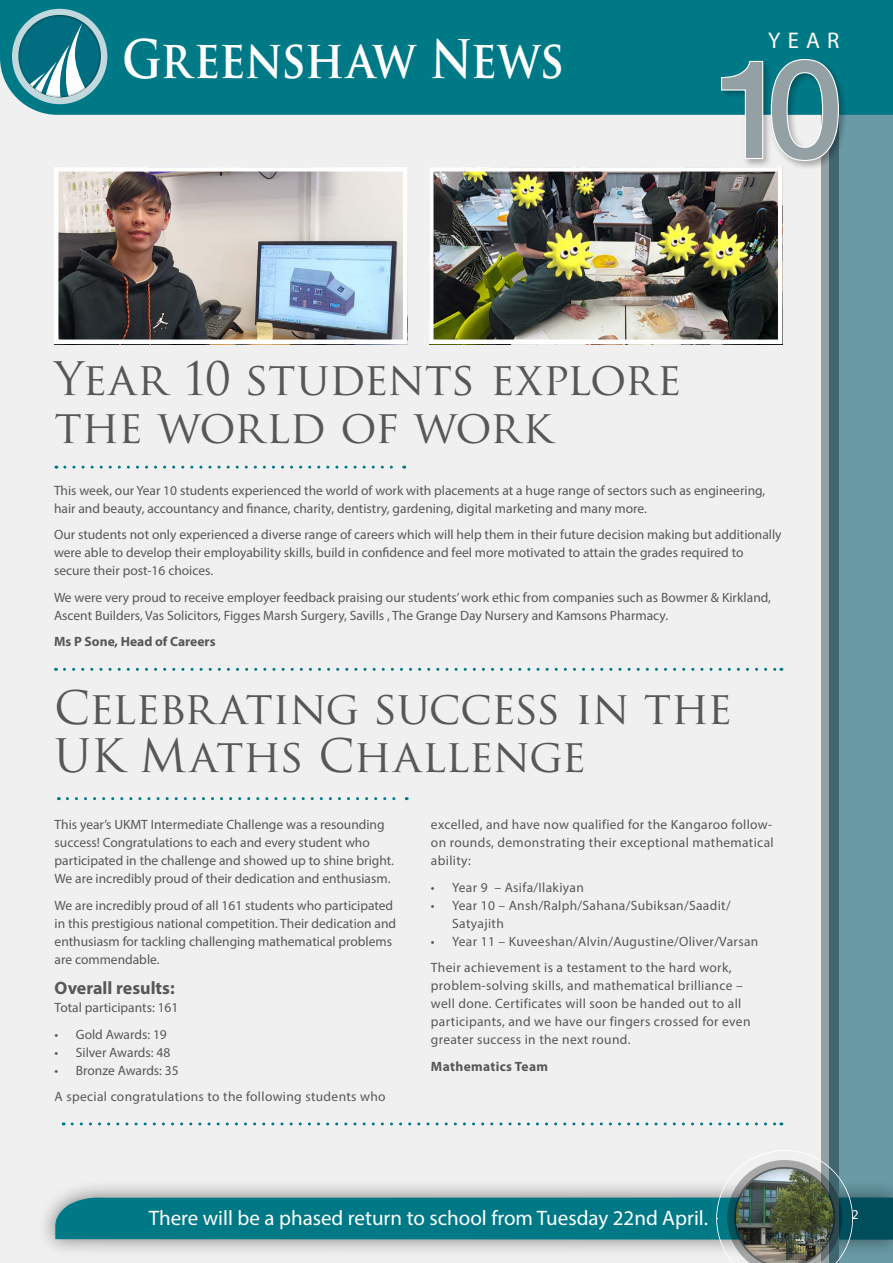
<style>
.page{position:relative;width:893px;height:1263px;background:#f0f0f1}
.page>*{position:absolute;margin:0;border:0;box-sizing:border-box;transform-origin:0 0}
.t1{font:700 51.75px "Trajan Pro";letter-spacing:-.015em;color:#fff;scale:.87 1}
.t2{font:45px/48px "Trajan Pro";letter-spacing:-.02em;color:#575756}
.t3{font:22.8px "Myriad Pro";color:#fff}
.t4{font:21px "Myriad Pro";color:#fff}
.t5{font:700 18px "Myriad Pro";color:#575756}
.t6{font:13.5px/18px "Myriad Pro";color:#575756}
.t7{font:13.5px/18px "Myriad Pro";letter-spacing:.025em;color:#575756}
.t8{font:700 13.5px "Myriad Pro";color:#575756}
.t9{font:700 13.5px "Myriad Pro";letter-spacing:.025em;color:#575756}
.t10{font:13.5px "Myriad Pro";color:#fff}
</style>
<div class="page">
<div style="left:37px;top:1178px;width:856px;height:80px;background:#000;opacity:.5"></div>
<div style="left:822px;top:6px;width:17px;height:1257px;background:#93a1a4"></div>
<svg style="left:829px;top:115px;width:64px;height:1035px;background:#5f8d98"></svg>
<div style="left:0;top:0;width:893px;height:115px;background:#007987"></div>
<div style="left:12px;top:9px;width:95px;height:95px;background:#c1d9dd;border-radius:50%"></div>
<div style="left:6px;top:3px;width:108px;height:95px;background:#000;opacity:.75"></div>
<svg style="left:55px;top:1150px;width:838px;height:113px"></svg>
<div style="left:722px;top:1158px;width:123px;height:105px;background:#000;opacity:.4"></div>
<div style="left:718px;top:56px;width:130px;height:114px;background:#000;opacity:.3"></div>
<svg style="left:720px;top:58px;width:119px;height:104px"></svg>
<svg style="left:65px;top:466px;width:340px;height:3px"></svg>
<img style="left:59px;top:172px;width:343px;height:167px">
<div style="left:54px;top:167px;width:353px;height:177px;border:4px solid #fff"></div>
<img style="left:434px;top:172px;width:343px;height:167px">
<div style="left:429px;top:167px;width:353px;height:177px;border:4px solid #fff"></div>
<svg style="left:64px;top:668px;width:718px;height:3px"></svg>
<svg style="left:67px;top:797px;width:340px;height:3px"></svg>
<svg style="left:72px;top:1122px;width:710px;height:3px"></svg>
<h1 class="t1" style="left:122px;top:27px;width:509px">Greenshaw News</h1>
<h3 class="t3" style="left:768px;top:26px;width:73px">YEAR</h3>
<h2 class="t2" style="left:54px;top:354px;width:629px">Year 10 students explore the world of work</h2>
<p class="t6" style="left:54px;top:481px;width:713px">This week, our Year 10 students experienced the world of work with placements at a huge range of sectors such as engineering, hair and beauty, accountancy and finance, charity, dentistry, gardening, digital marketing and many more.</p>
<p class="t6" style="left:54px;top:526px;width:729px">Our students not only experienced a diverse range of careers which will help them in their future decision making but additionally were able to develop their employability skills, build in confidence and feel more motivated to attain the grades required to secure their post-16 choices.</p>
<p class="t6" style="left:54px;top:588px;width:719px">We were very proud to receive employer feedback praising our students’ work ethic from companies such as Bowmer &amp; Kirkland,<br>Ascent Builders, Vas Solicitors, Figges Marsh Surgery, Savills , The Grange Day Nursery and Kamsons Pharmacy.</p>
<p class="t8" style="left:54px;top:633px;width:163px">Ms P Sone, Head of Careers</p>
<h2 class="t2" style="left:54px;top:683px;width:680px">Celebrating success in the<br>UK Maths Challenge</h2>
<p class="t6" style="left:55px;top:815px;width:341px">This year’s UKMT Intermediate Challenge was a resounding success! Congratulations to each and every student who participated in the challenge and showed up to shine bright.<br>We are incredibly proud of their dedication and enthusiasm.</p>
<p class="t6" style="left:55px;top:896px;width:343px">We are incredibly proud of all 161 students who participated in this prestigious national competition. Their dedication and enthusiasm for tackling challenging mathematical problems are commendable.</p>
<h3 class="t5" style="left:55px;top:976px;width:122px">Overall results:</h3>
<p class="t6" style="left:55px;top:998px;width:125px">Total participants: 161</p>
<p class="t6" style="left:55px;top:1025px;width:114px">• Gold Awards: 19</p>
<p class="t6" style="left:55px;top:1043px;width:117px">• Silver Awards: 48</p>
<p class="t7" style="left:55px;top:1057px;width:333px;line-height:26.5px">• Bronze Awards: 35<br>A special congratulations to the following students who</p>
<p class="t6" style="left:431px;top:815px;width:344px;text-align:justify">excelled, and have now qualified for the Kangaroo follow&shy;on rounds, demonstrating their exceptional mathematical ability:</p>
<p class="t7" style="left:431px;top:878px;width:154px">• Year 9 – Asifa/Ilakiyan</p>
<p class="t7" style="left:452px;top:896px;width:280px;text-indent:-21px">• Year 10 – Ansh/Ralph/Sahana/Subiksan/Saadit/<br>Satyajith</p>
<p class="t7" style="left:431px;top:927px;width:329px;line-height:26.5px">• Year 11 – Kuveeshan/Alvin/Augustine/Oliver/Varsan<br>Their achievement is a testament to the hard work,</p>
<p class="t7" style="left:431px;top:976px;width:321px">problem-solving skills, and mathematical brilliance – well done. Certificates will soon be handed out to all participants, and we have our fingers crossed for even greater success in the next round.</p>
<p class="t9" style="left:431px;top:1057px;width:119px">Mathematics Team</p>
<h3 class="t4" style="left:149px;top:1205px;width:561px">There will be a phased return to school from Tuesday 22nd April.</h3>
<p class="t10" style="left:852px;top:1206px;width:8px">2</p>
</div>
